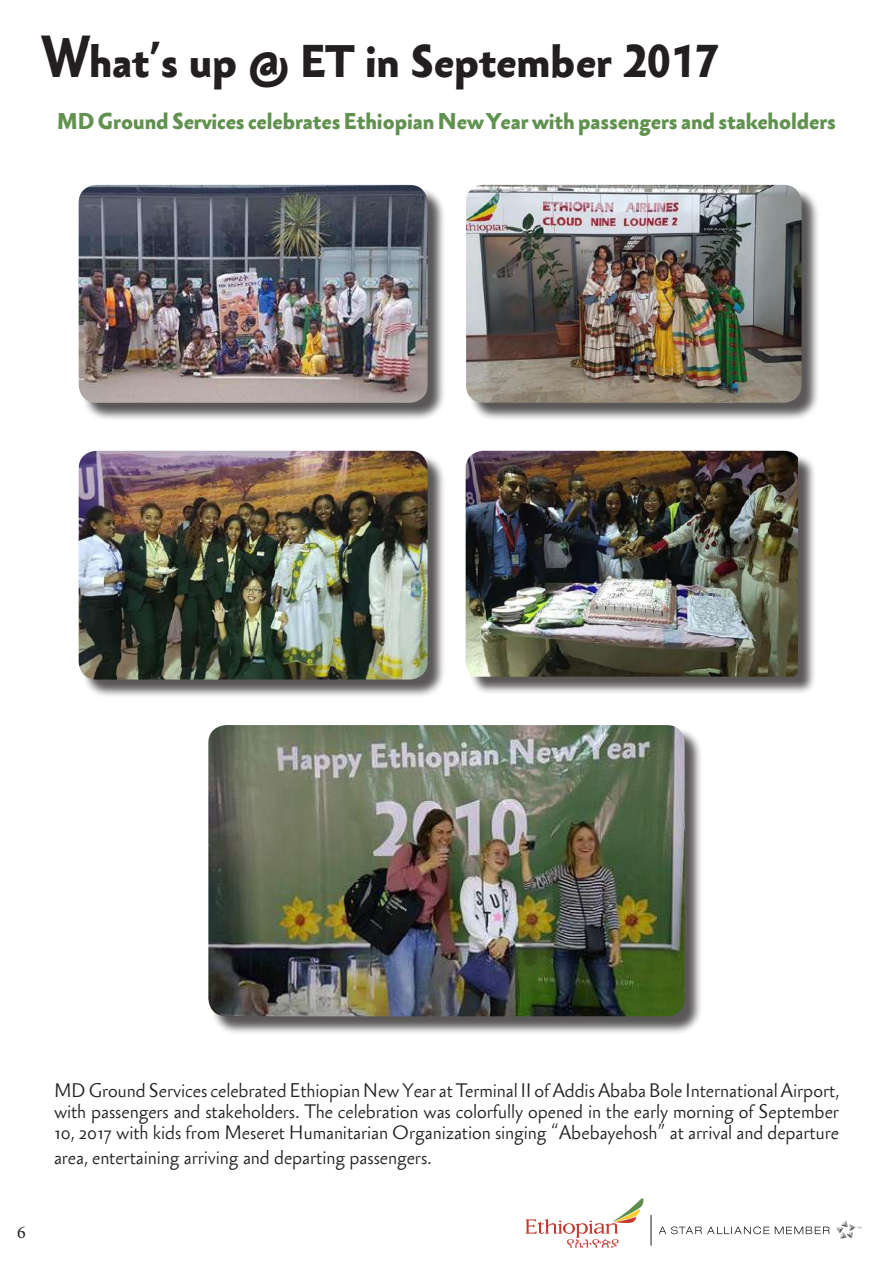
<style>
.page{position:relative;width:893px;height:1263px;background:#fff}
.page>*{position:absolute;margin:0;border:0;box-sizing:border-box;transform-origin:0 0}
.t1{font:700 42px "Sebastian Medium UCF";color:#231f20}
.t2{font:700 21px "Sebastian Medium UCF";color:#61914f}
.t3{font:300 18px/21px "Sebastian";color:#231f20;text-align:justify}
.t4{font:18px "Minion Pro";color:#231f20}
.s1{font-size:54.6px}
</style>
<div class="page">
<hr style="left:651px;top:1215px;width:1px;height:30px;background:#1f1e1e">
<svg style="left:836px;top:1220px;width:25px;height:18px"></svg>
<svg style="left:659px;top:1226px;width:110px;height:8px"></svg>
<svg style="left:775px;top:1226px;width:55px;height:8px"></svg>
<svg style="left:525px;top:1198px;width:119px;height:49px"></svg>
<div style="left:81px;top:187px;width:365px;height:234px;background:#231f20;opacity:.75"></div>
<img style="left:79px;top:185px;width:349px;height:218px">
<div style="left:81px;top:453px;width:365px;height:245px;background:#231f20;opacity:.75"></div>
<img style="left:79px;top:451px;width:349px;height:228px">
<div style="left:468px;top:187px;width:352px;height:234px;background:#231f20;opacity:.75"></div>
<img style="left:466px;top:185px;width:335px;height:218px">
<div style="left:468px;top:453px;width:349px;height:242px;background:#231f20;opacity:.75"></div>
<img style="left:466px;top:451px;width:332px;height:226px">
<div style="left:211px;top:727px;width:492px;height:308px;background:#231f20;opacity:.75"></div>
<img style="left:208px;top:725px;width:477px;height:291px">
<h1 class="t1" style="left:43px;top:34px;width:678px"><span class="s1">W</span>hat’s up @ ET in September 2017</h1>
<p class="t2" style="left:57px;top:108px;width:780px">MD Ground Services celebrates Ethiopian New Year with passengers and stakeholders</p>
<p class="t4" style="left:17px;top:1220px;width:10px">6</p>
<p class="t3" style="left:54px;top:1080px;width:786px">MD Ground Services celebrated Ethiopian New Year at Terminal II of Addis Ababa Bole International Airport, with passengers and stakeholders. The celebration was colorfully opened in the early morning of September 10, 2017 with kids from Meseret Humanitarian Organization singing “Abebayehosh” at arrival and departure</p>
<p class="t3" style="left:54px;top:1147px;width:380px">area, entertaining arriving and departing passengers.</p>
</div>
